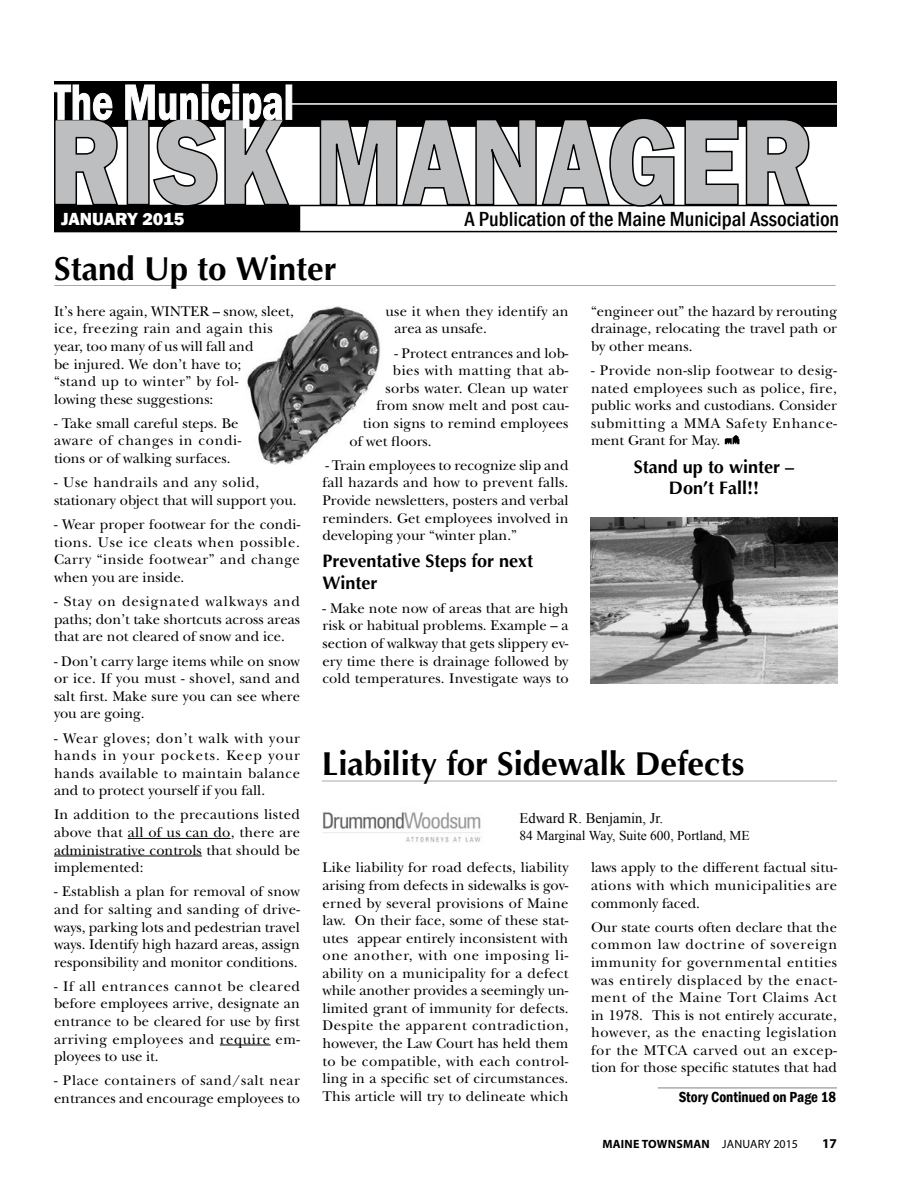
<style>
.page{position:relative;width:918px;height:1188px;background:#fff}
.page>*{position:absolute;margin:0;border:0;box-sizing:border-box;transform-origin:0 0}
.t1{font:700 33px "Optima";color:#000}
.t2{font:500 condensed 21px "Franklin Gothic";color:#000}
.t3{font:700 18px/21.6px "Optima";color:#000}
.t4{font:800 18px "Franklin Gothic";color:#fff}
.t5{font:600 condensed 15px "Franklin Gothic";color:#000}
.t6{font:14.7px/17.5px "New Baskerville";color:#000;text-align:justify}
.t7{font:14.7px "New Baskerville";letter-spacing:.02em;color:#000}
.t8{font:14.7px "New Baskerville";letter-spacing:.035em;color:#000}
.t9{font:14.7px "Times New Roman";color:#000}
.t10{font:13.5px "Times New Roman";color:#000}
.t11{font:700 13.5px "Myriad Pro";color:#000}
.t12{font:700 12px "Myriad Pro";letter-spacing:.02em;color:#000}
.s1{font-weight:400}
</style>
<div class="page">
<img style="left:247px;top:306px;width:133px;height:159px">
<div style="left:55px;top:206px;width:244px;height:25px;background:#000"></div>
<div style="left:55px;top:82px;width:781px;height:44px;background:#000"></div>
<div style="left:54px;top:81px;width:783px;height:46px;border:2px solid #000"></div>
<hr style="left:54px;top:231px;width:783px;height:1px;background:#000">
<hr style="left:54px;top:205px;width:783px;height:1px;background:#000">
<svg style="left:54px;top:119px;width:757px;height:88px"></svg>
<hr style="left:291px;top:103px;width:558px;height:2px;background:#fff">
<svg style="left:54px;top:84px;width:239px;height:45px"></svg>
<hr style="left:658px;top:1088px;width:179px;height:1px;background:#808285">
<hr style="left:322px;top:781px;width:515px;height:1px;background:#a7a9ac">
<hr style="left:54px;top:285px;width:782px;height:1px;background:#a7a9ac">
<hr style="left:128px;top:838px;width:103px;height:1px;background:#000">
<hr style="left:54px;top:856px;width:148px;height:1px;background:#000">
<hr style="left:220px;top:1045px;width:51px;height:1px;background:#000">
<img style="left:724px;top:435px;width:16px;height:10px">
<img style="left:591px;top:517px;width:246px;height:167px">
<img style="left:323px;top:812px;width:158px;height:31px">
<p class="t4" style="left:61px;top:208px;width:125px">JANUARY 2015</p>
<h2 class="t2" style="left:464px;top:205px;width:376px">A Publication of the Maine Municipal Association</h2>
<h1 class="t1" style="left:54px;top:247px;width:284px">Stand Up to Winter</h1>
<p class="t6" style="left:54px;top:302px;width:242px;text-align:left">It’s here again, WINTER – snow, sleet, ice, freezing rain and again this year, too many of us will fall and<br>be injured. We don’t have to;<br>“stand up to winter” by fol-<br>lowing these suggestions:</p>
<p class="t6" style="left:54px;top:414px;width:189px;text-align:left">- Take small careful steps. Be aware of changes in condi&shy;tions or of walking surfaces.</p>
<p class="t6" style="left:54px;top:474px;width:244px">- Use handrails and any solid, stationary object that will support you.</p>
<p class="t6" style="left:54px;top:516px;width:248px">- Wear proper footwear for the condi&shy;tions. Use ice cleats when possible.<br>Carry “inside footwear” and change when you are inside.</p>
<p class="t6" style="left:54px;top:593px;width:247px">- Stay on designated walkways and paths; don’t take shortcuts across areas that are not cleared of snow and ice.</p>
<p class="t6" style="left:54px;top:652px;width:248px">- Don’t carry large items while on snow or ice. If you must - shovel, sand and salt first. Make sure you can see where you are going.</p>
<p class="t6" style="left:54px;top:729px;width:248px">- Wear gloves; don’t walk with your hands in your pockets. Keep your hands available to maintain balance and to protect yourself if you fall.</p>
<p class="t6" style="left:54px;top:806px;width:248px">In addition to the precautions listed above that all of us can do, there are administrative controls that should be implemented:</p>
<p class="t6" style="left:54px;top:883px;width:247px">- Establish a plan for removal of snow and for salting and sanding of drive&shy;ways, parking lots and pedestrian travel ways. Identify high hazard areas, assign responsibility and monitor conditions.</p>
<p class="t6" style="left:54px;top:977px;width:248px">- If all entrances cannot be cleared before employees arrive, designate an entrance to be cleared for use by first arriving employees and require em&shy;ployees to use it.</p>
<p class="t6" style="left:54px;top:1072px;width:248px">- Place containers of sand/salt near entrances and encourage employees to</p>
<p class="t6" style="left:591px;top:302px;width:248px">“engineer out” the hazard by rerouting drainage, relocating the travel path or by other means.</p>
<p class="t6" style="left:591px;top:362px;width:248px">- Provide non-slip footwear to desig&shy;nated employees such as police, fire, public works and custodians. Consider submitting a MMA Safety Enhance&shy;ment Grant for May.</p>
<p class="t3" style="left:634px;top:457px;width:162px;line-height:21px;text-align:center">Stand up to winter –<br>Don’t Fall!!</p>
<p class="t6" style="left:394px;top:303px;width:176px;text-indent:-9px">use it when they identify an area as unsafe.</p>
<p class="t6" style="left:394px;top:344px;width:175px">- Protect entrances and lob-</p>
<p class="t8" style="left:393px;top:362px;width:177px">bies with matting that ab-</p>
<p class="t7" style="left:385px;top:380px;width:184px">sorbs water. Clean up water</p>
<p class="t6" style="left:376px;top:397px;width:194px">from snow melt and post cau-</p>
<p class="t6" style="left:363px;top:415px;width:207px">tion signs to remind employees</p>
<p class="t6" style="left:349px;top:432px;width:84px">of wet floors.</p>
<p class="t6" style="left:323px;top:456px;width:248px">- Train employees to recognize slip and fall hazards and how to prevent falls.<br>Provide newsletters, posters and verbal reminders. Get employees involved in developing your “winter plan.”</p>
<p class="t3" style="left:322px;top:550px;width:212px">Preventative Steps for next<br>Winter</p>
<p class="t6" style="left:322px;top:599px;width:248px">- Make note now of areas that are high risk or habitual problems. Example – a section of walkway that gets slippery ev&shy;ery time there is drainage followed by cold temperatures. Investigate ways to</p>
<h1 class="t1" style="left:322px;top:743px;width:424px">Liability for Sidewalk Defects</h1>
<p class="t9" style="left:519px;top:809px;width:145px">Edward R. Benjamin, Jr.</p>
<p class="t10" style="left:519px;top:826px;width:232px">84 Marginal Way, Suite 600, Portland, ME</p>
<p class="t6" style="left:322px;top:859px;width:248px">Like liability for road defects, liability arising from defects in sidewalks is gov&shy;erned by several provisions of Maine law. On their face, some of these stat&shy;utes appear entirely inconsistent with one another, with one imposing li&shy;ability on a municipality for a defect while another provides a seemingly un&shy;limited grant of immunity for defects.<br>Despite the apparent contradiction, however, the Law Court has held them to be compatible, with each control&shy;ling in a specific set of circumstances.<br>This article will try to delineate which</p>
<p class="t6" style="left:591px;top:859px;width:248px">laws apply to the different factual situ&shy;ations with which municipalities are commonly faced.</p>
<p class="t6" style="left:591px;top:918px;width:248px">Our state courts often declare that the common law doctrine of sovereign immunity for governmental entities was entirely displaced by the enact&shy;ment of the Maine Tort Claims Act in 1978. This is not entirely accurate, however, as the enacting legislation for the MTCA carved out an excep&shy;tion for those specific statutes that had</p>
<p class="t5" style="left:679px;top:1087px;width:159px">Story Continued on Page 18</p>
<p class="t12" style="left:602px;top:1136px;width:197px">MAINE TOWNSMAN <span class="s1">JANUARY 2015</span></p>
<p class="t11" style="left:822px;top:1134px;width:16px">17</p>
</div>
